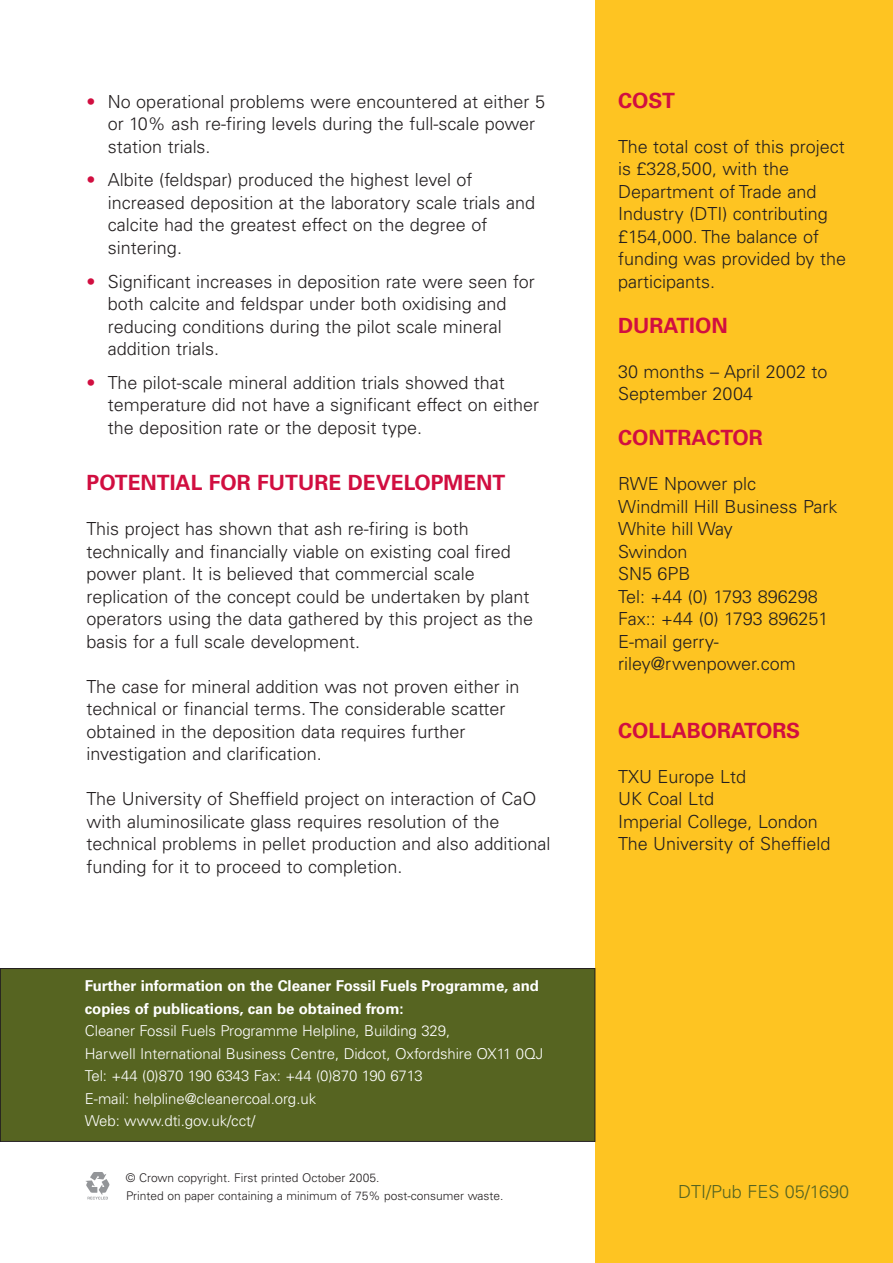
<style>
.page{position:relative;width:893px;height:1263px;background:#fff}
.page>*{position:absolute;margin:0;border:0;box-sizing:border-box;transform-origin:0 0}
.t1{font:700 21px "Univers";color:#d10e40}
.t2{font:300 18px/22.5px "Univers";color:#231f20}
.t3{font:300 18px "Univers";color:#566421}
.t4{font:300 15px/22.5px "Univers";letter-spacing:-.005em;color:#fff}
.t5{font:700 15px/22.5px "Univers";letter-spacing:-.005em;color:#fff}
.t6{font:300 12px/18px "Univers";color:#231f20}
.s1{color:#d10e40}
</style>
<div class="page">
<div style="left:595px;top:0;width:298px;height:1263px;background:#fec422"></div>
<div style="left:0;top:968px;width:595px;height:173px;background:#566421"></div>
<div style="left:0;top:968px;width:595px;height:174px;border:1px solid #231f20"></div>
<svg style="left:86px;top:1172px;width:23px;height:27px"></svg>
<p class="t2" style="left:108px;top:92px;width:439px;text-indent:-21px"><span class="s1">•</span> No operational problems were encountered at either 5 or 10% ash re-firing levels during the full-scale power station trials.</p>
<p class="t2" style="left:108px;top:170px;width:429px;text-indent:-21px"><span class="s1">•</span> Albite (feldspar) produced the highest level of increased deposition at the laboratory scale trials and calcite had the greatest effect on the degree of sintering.</p>
<p class="t2" style="left:108px;top:272px;width:428px;text-indent:-21px"><span class="s1">•</span> Significant increases in deposition rate were seen for both calcite and feldspar under both oxidising and reducing conditions during the pilot scale mineral addition trials.</p>
<p class="t2" style="left:108px;top:373px;width:433px;text-indent:-21px"><span class="s1">•</span> The pilot-scale mineral addition trials showed that temperature did not have a significant effect on either the deposition rate or the deposit type.</p>
<p class="t1" style="left:87px;top:475px;width:420px">POTENTIAL FOR FUTURE DEVELOPMENT</p>
<p class="t2" style="left:87px;top:519px;width:448px">This project has shown that ash re-firing is both technically and financially viable on existing coal fired power plant. It is believed that commercial scale replication of the concept could be undertaken by plant operators using the data gathered by this project as the basis for a full scale development.</p>
<p class="t2" style="left:87px;top:677px;width:434px">The case for mineral addition was not proven either in technical or financial terms. The considerable scatter obtained in the deposition data requires further investigation and clarification.</p>
<p class="t2" style="left:87px;top:789px;width:465px">The University of Sheffield project on interaction of CaO with aluminosilicate glass requires resolution of the technical problems in pellet production and also additional funding for it to proceed to completion.</p>
<p class="t5" style="left:85px;top:976px;width:456px">Further information on the Cleaner Fossil Fuels Programme, and copies of publications, can be obtained from:</p>
<p class="t4" style="left:85px;top:1021px;width:460px">Cleaner Fossil Fuels Programme Helpline, Building 329,<br>Harwell International Business Centre, Didcot, Oxfordshire OX11 0QJ Tel: +44 (0)870 190 6343 Fax: +44 (0)870 190 6713<br>E-mail: helpline@cleanercoal.org.uk<br>Web: www.dti.gov.uk/cct/</p>
<p class="t1" style="left:618px;top:92px;width:58px">COST</p>
<p class="t2" style="left:618px;top:137px;width:230px">The total cost of this project is £328,500, with the<br>Department of Trade and<br>Industry (DTI) contributing £154,000. The balance of funding was provided by the participants.</p>
<p class="t1" style="left:618px;top:317px;width:111px">DURATION</p>
<p class="t2" style="left:618px;top:362px;width:211px">30 months – April 2002 to<br>September 2004</p>
<p class="t1" style="left:618px;top:430px;width:146px">CONTRACTOR</p>
<p class="t2" style="left:618px;top:474px;width:221px">RWE Npower plc<br>Windmill Hill Business Park<br>White hill Way<br>Swindon<br>SN5 6PB<br>Tel: +44 (0) 1793 896298<br>Fax:: +44 (0) 1793 896251<br>E-mail gerry&shy;riley@rwenpower.com</p>
<p class="t1" style="left:618px;top:722px;width:184px">COLLABORATORS</p>
<p class="t2" style="left:618px;top:767px;width:214px">TXU Europe Ltd<br>UK Coal Ltd<br>Imperial College, London<br>The University of Sheffield</p>
<p class="t6" style="left:126px;top:1169px;width:379px">© Crown copyright. First printed October 2005.<br>Printed on paper containing a minimum of 75% post-consumer waste.</p>
<p class="t3" style="left:678px;top:1184px;width:172px">DTI/Pub FES 05/1690</p>
</div>
